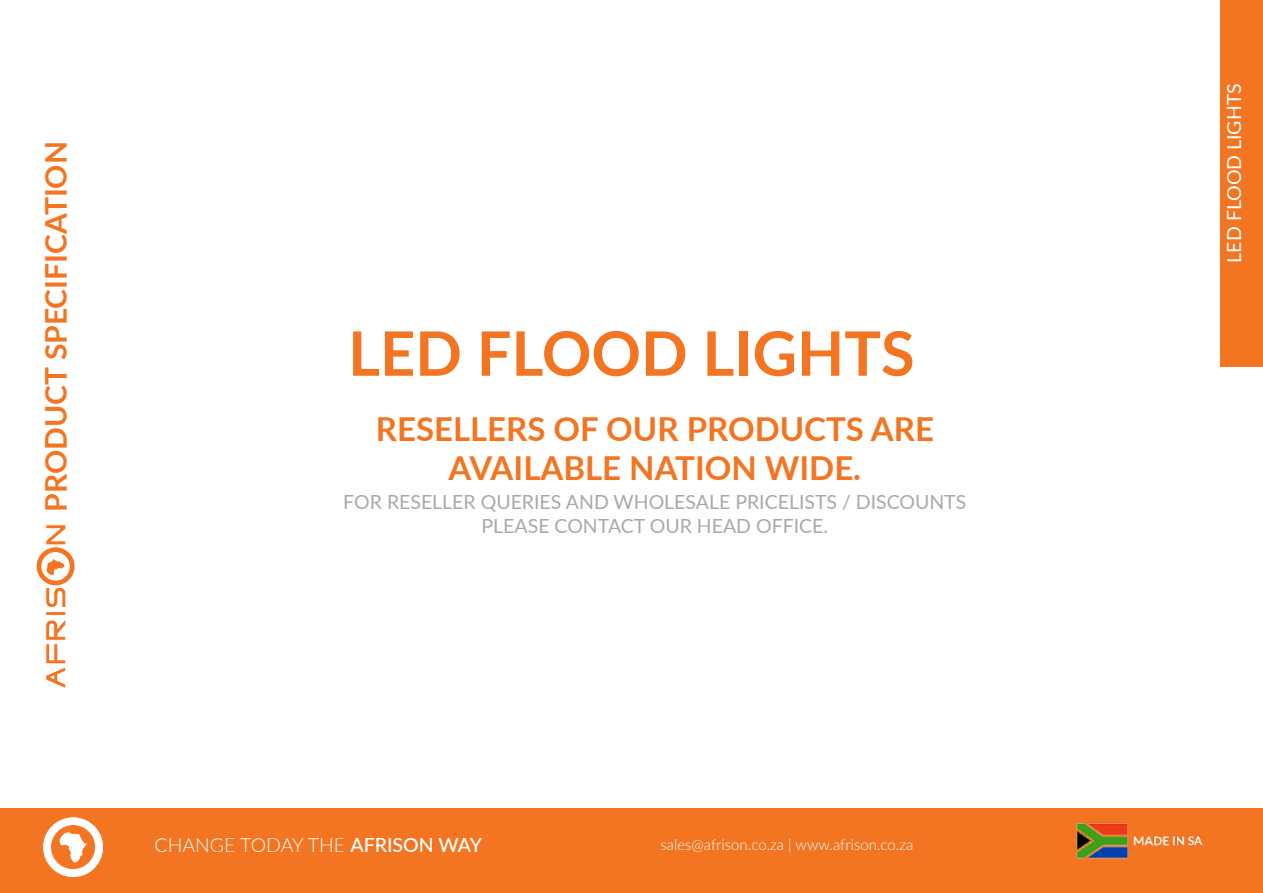
<style>
.page{position:relative;width:1263px;height:893px;background:#fff}
.page>*{position:absolute;margin:0;border:0;box-sizing:border-box;transform-origin:0 0}
.t1{font:700 61.35px "Lato";color:#f47521}
.t2{font:700 33px/39.6px "Lato";color:#f47521;text-align:center}
.t3{font:700 30px "Lato";color:#f47521}
.t4{font:19.5px/23.4px "Lato";color:#a7a9ac;text-align:center}
.t5{font:300 19.5px "Lato";color:#fff}
.t6{font:19.5px "Lato";color:#fff}
.t7{font:300 15px "Lato";color:#fff}
.s1{font-weight:500}
</style>
<div class="page">
<div style="left:0;top:809px;width:1263px;height:84px;background:#f47521"></div>
<svg style="left:42px;top:816px;width:62px;height:62px"></svg>
<img style="left:1076px;top:822px;width:127px;height:37px">
<div style="left:1220px;top:0;width:43px;height:367px;background:#f47521"></div>
<svg style="left:46px;top:612px;width:20px;height:3px"></svg>
<svg style="left:36px;top:524px;width:39px;height:84px"></svg>
<svg style="left:45px;top:620px;width:21px;height:68px"></svg>
<h3 class="t3" style="left:34px;top:512px;width:372px;rotate:-90deg">PRODUCT SPECIFICATION</h3>
<h1 class="t1" style="left:348px;top:308px;width:568px">LED FLOOD LIGHTS</h1>
<h2 class="t2" style="left:376px;top:407px;width:560px">RESELLERS OF OUR PRODUCTS ARE<br>AVAILABLE NATION WIDE.</h2>
<p class="t4" style="left:343px;top:490px;width:624px">FOR RESELLER QUERIES AND WHOLESALE PRICELISTS / DISCOUNTS<br>PLEASE CONTACT OUR HEAD OFFICE.</p>
<p class="t5" style="left:154px;top:832px;width:329px">CHANGE TODAY THE <span class="s1">AFRISON WAY</span></p>
<p class="t7" style="left:660px;top:835px;width:254px">sales@afrison.co.za | www.afrison.co.za</p>
<p class="t6" style="left:1220px;top:262px;width:181px;rotate:-90deg">LED FLOOD LIGHTS</p>
</div>
